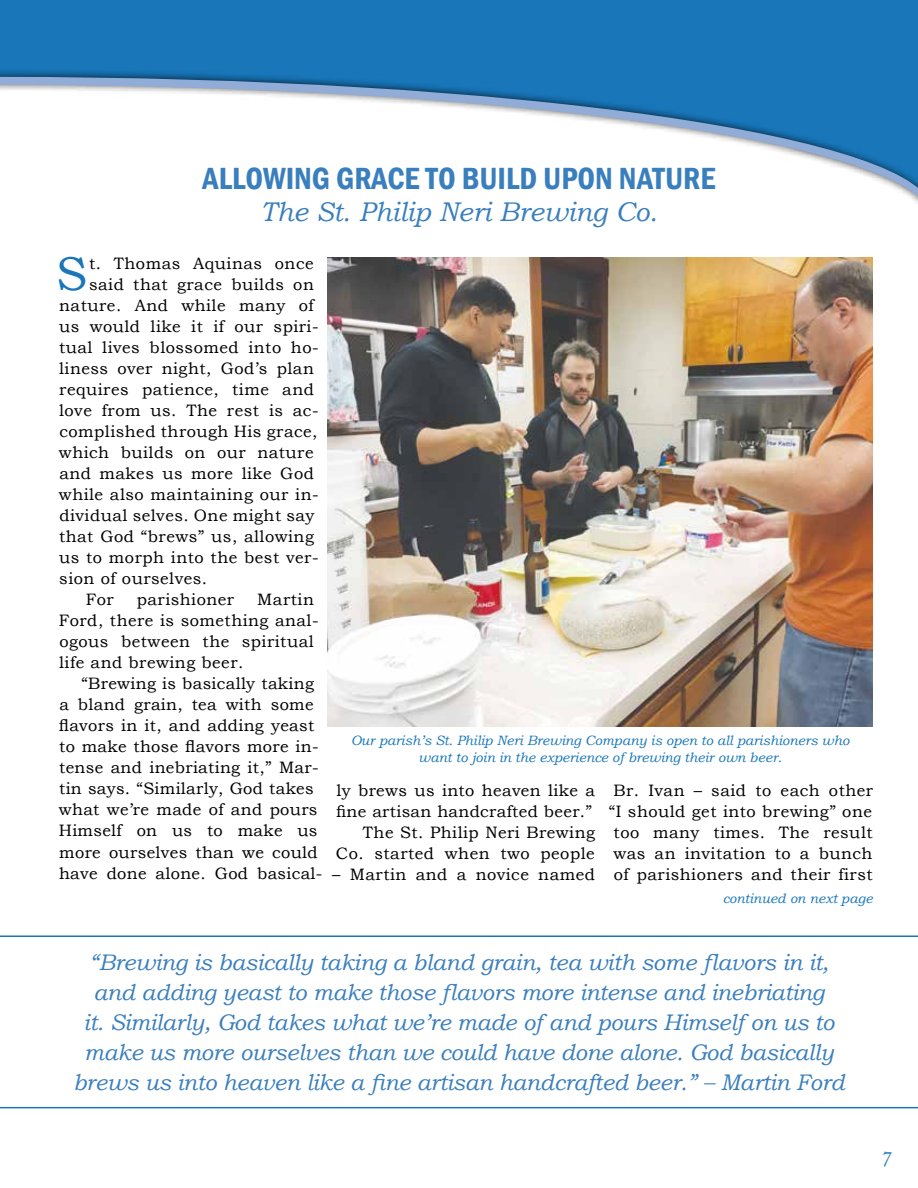
<style>
.page{position:relative;width:918px;height:1188px;background:#fff}
.page>*{position:absolute;margin:0;border:0;box-sizing:border-box;transform-origin:0 0}
.t1{font:47.4px "Bookman Old Style";color:#1876b9}
.t2{font:600 condensed 31.5px "Franklin Gothic";color:#397ebd}
.t3{font:italic 27px "Bookman Old Style";color:#397ebd}
.t4{font:italic 22.5px/30px "Bookman Old Style";letter-spacing:-.01em;color:#397ebd;text-align:center}
.t5{font:21px "Adobe Caslon Pro";color:#1876b9}
.t6{font:16.5px/21px "Bookman Old Style";letter-spacing:.03em;color:#000}
.t7{font:italic 13.5px/16.2px "Bookman Old Style";color:#1876b9;text-align:center}
</style>
<div class="page">
<div style="left:0;top:0;width:918px;height:212px;background:#1876b9"></div>
<div style="left:0;top:69px;width:918px;height:152px;background:#000;opacity:.75"></div>
<svg style="left:0;top:77px;width:918px;height:138px;fill:#fff"></svg>
<img style="left:328px;top:258px;width:545px;height:469px">
<hr style="left:0;top:1107px;width:918px;height:1px;background:#1876b9">
<hr style="left:0;top:935px;width:918px;height:2px;background:#1876b9">
<h2 class="t2" style="left:203px;top:157px;width:514px">ALLOWING GRACE TO BUILD UPON NATURE</h2>
<h3 class="t3" style="left:261px;top:194px;width:398px">The St. Philip Neri Brewing Co.</h3>
<h1 class="t1" style="left:56px;top:243px;width:33px">S</h1>
<p class="t6" style="left:89px;top:253px;width:226px">t. Thomas Aquinas once</p>
<p class="t6" style="left:89px;top:274px;width:226px">said that grace builds on</p>
<p class="t6" style="left:59px;top:295px;width:256px">nature. And while many of</p>
<p class="t6" style="left:59px;top:316px;width:261px">us would like it if our spiri-</p>
<p class="t6" style="left:59px;top:337px;width:261px">tual lives blossomed into ho-</p>
<p class="t6" style="left:59px;top:358px;width:256px">liness over night, God’s plan</p>
<p class="t6" style="left:59px;top:379px;width:256px">requires patience, time and</p>
<p class="t6" style="left:59px;top:400px;width:261px">love from us. The rest is ac-</p>
<p class="t6" style="left:59px;top:421px;width:260px">complished through His grace,</p>
<p class="t6" style="left:59px;top:442px;width:256px">which builds on our nature</p>
<p class="t6" style="left:59px;top:463px;width:256px">and makes us more like God</p>
<p class="t6" style="left:59px;top:484px;width:261px">while also maintaining our in-</p>
<p class="t6" style="left:59px;top:505px;width:257px">dividual selves. One might say</p>
<p class="t6" style="left:59px;top:526px;width:256px">that God “brews” us, allowing</p>
<p class="t6" style="left:59px;top:547px;width:261px">us to morph into the best ver-</p>
<p class="t6" style="left:59px;top:568px;width:150px">sion of ourselves.</p>
<p class="t6" style="left:86px;top:589px;width:30px">For</p>
<p class="t6" style="left:137px;top:589px;width:99px">parishioner</p>
<p class="t6" style="left:59px;top:589px;width:261px;text-indent:199px">Martin<br>Ford, there is something anal&shy;ogous between the spiritual life and brewing beer.</p>
<p class="t6" style="left:59px;top:673px;width:265px;text-indent:23px">“Brewing is basically taking a bland grain, tea with some flavors in it, and adding yeast to make those flavors more in&shy;tense and inebriating it,” Mar&shy;tin says. “Similarly, God takes what we’re made of and pours<br>Himself on us to make us more ourselves than we could have done alone. God basical-</p>
<p class="t7" style="left:351px;top:733px;width:500px">Our parish’s St. Philip Neri Brewing Company is open to all parishioners who want to join in the experience of brewing their own beer.</p>
<p class="t6" style="left:336px;top:779px;width:261px;text-align:right">ly brews us into heaven like a fine artisan handcrafted beer.”<br>The St. Philip Neri Brewing<br>Co. started when two people</p>
<p class="t6" style="left:332px;top:863px;width:264px">– Martin and a novice named</p>
<p class="t6" style="left:609px;top:779px;width:266px;text-align:center">Br. Ivan – said to each other “I should get into brewing” one too many times. The result was an invitation to a bunch of parishioners and their first</p>
<p class="t7" style="left:723px;top:890px;width:151px">continued on next page</p>
<p class="t4" style="left:73px;top:947px;width:773px">“Brewing is basically taking a bland grain, tea with some flavors in it, and adding yeast to make those flavors more intense and inebriating<br>it. Similarly, God takes what we’re made of and pours Himself on us to make us more ourselves than we could have done alone. God basically brews us into heaven like a fine artisan handcrafted beer.” – Martin Ford</p>
<p class="t5" style="left:882px;top:1142px;width:12px">7</p>
</div>
